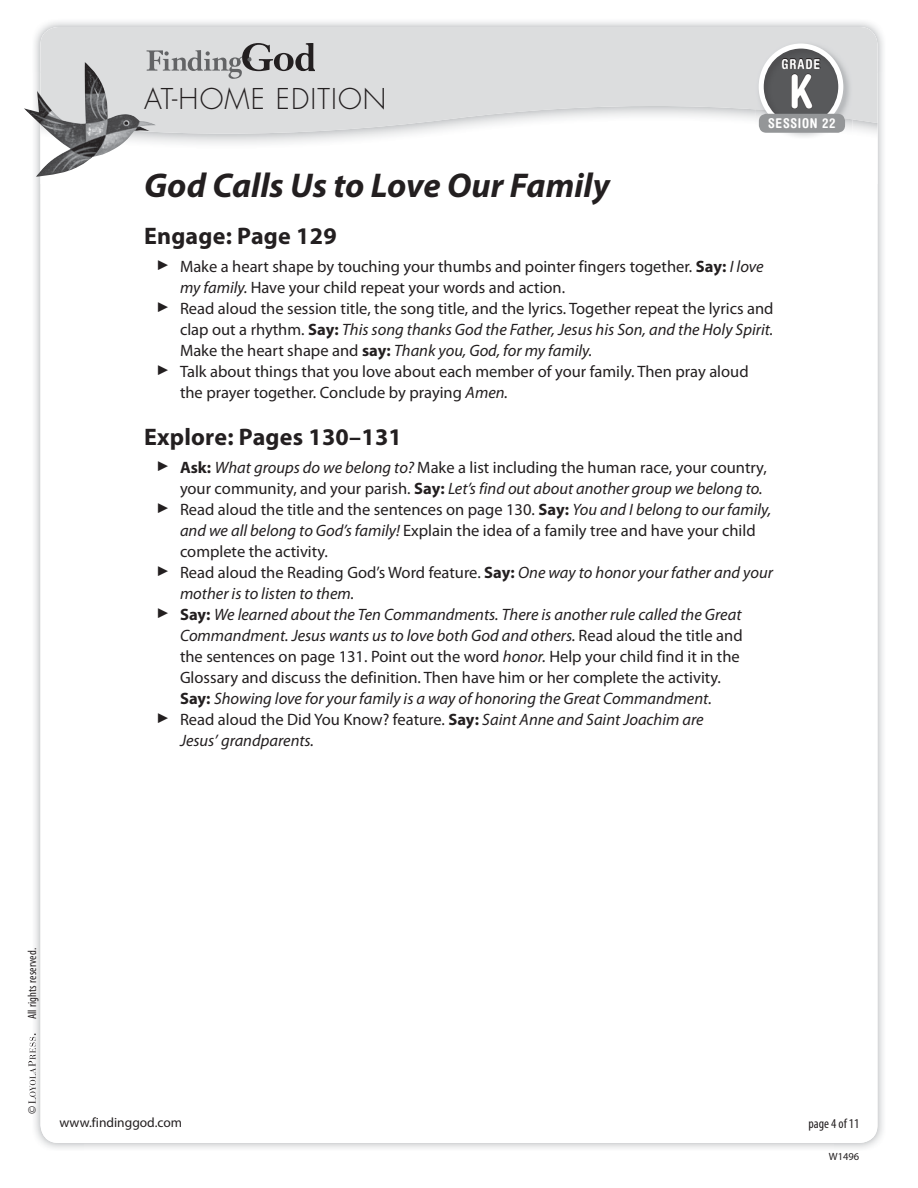
<style>
.page{position:relative;width:918px;height:1188px;background:#fff}
.page>*{position:absolute;margin:0;border:0;box-sizing:border-box;transform-origin:0 0}
.t1{font:700 condensed 46.2px "Helvetica Rounded LT Std";color:#fff}
.t2{font:italic 700 34.5px "Myriad Pro";color:#231f20}
.t3{font:300 27.9px "Futura Std";letter-spacing:.04em;color:#231f20}
.t4{font:700 24px "Myriad Pro";letter-spacing:.01em;color:#231f20}
.t5{font:16.5px "Myriad Pro";color:#231f20}
.t6{font:italic 16.5px "Myriad Pro";color:#231f20}
.t7{font:700 condensed 13.65px "Helvetica Rounded LT Std";letter-spacing:.06em;color:#fff}
.t8{font:13.5px "Myriad Pro";color:#231f20}
.t9{font:condensed 13.5px "Myriad Pro";color:#231f20}
.t10{font:700 condensed 13.5px "Helvetica Rounded LT Std";letter-spacing:.05em;color:#fff}
.t11{font:condensed 12px "Myriad Pro";letter-spacing:.01em;color:#231f20}
.t12{font:10.5px "Myriad Pro";color:#231f20}
.s1{font-weight:700}
.s2{font-style:italic}
.s3{font-style:normal}
.s4{font-weight:700;font-style:normal}
</style>
<div class="page">
<img style="left:834px;top:71px;width:51px;height:1078px">
<div style="left:40px;top:27px;width:837px;height:1116px;background:#fff;border-radius:18px"></div>
<svg style="left:40px;top:27px;width:838px;height:144px;fill:#dcddde"></svg>
<svg style="left:147px;top:44px;width:168px;height:35px;background:#b5b5b7"></svg>
<img style="left:756px;top:119px;width:96px;height:20px">
<img style="left:756px;top:41px;width:96px;height:78px">
<div style="left:759px;top:114px;width:86px;height:19px;background:#949698;border-radius:8px"></div>
<svg style="left:28px;top:1034px;width:8px;height:70px"></svg>
<svg style="left:759px;top:44px;width:84px;height:86px"></svg>
<img style="left:24px;top:62px;width:132px;height:115px">
<h3 class="t3" style="left:144px;top:82px;width:244px">AT-HOME EDITION</h3>
<p class="t7" style="left:782px;top:55px;width:40px">GRADE</p>
<h1 class="t1" style="left:789px;top:63px;width:25px">K</h1>
<p class="t10" style="left:768px;top:115px;width:69px">SESSION 22</p>
<h2 class="t2" style="left:144px;top:166px;width:467px">God Calls Us to Love Our Family</h2>
<h3 class="t4" style="left:144px;top:222px;width:194px">Engage: Page 129</h3>
<p class="t5" style="left:157px;top:257px;width:608px">▶ Make a heart shape by touching your thumbs and pointer fingers together. <span class="s1">Say:</span> <span class="s2">I love</span></p>
<p class="t5" style="left:180px;top:278px;width:387px"><span class="s2">my family.</span> Have your child repeat your words and action.</p>
<p class="t5" style="left:157px;top:299px;width:618px">▶ Read aloud the session title, the song title, and the lyrics. Together repeat the lyrics and</p>
<p class="t6" style="left:180px;top:320px;width:595px"><span class="s3">clap out a rhythm.</span> <span class="s4">Say:</span> This song thanks God the Father, Jesus his Son, and the Holy Spirit.</p>
<p class="t6" style="left:180px;top:341px;width:414px"><span class="s3">Make the heart shape and</span> <span class="s4">say:</span> Thank you, God, for my family.</p>
<p class="t5" style="left:157px;top:362px;width:593px">▶ Talk about things that you love about each member of your family. Then pray aloud</p>
<p class="t5" style="left:180px;top:383px;width:330px">the prayer together. Conclude by praying <span class="s2">Amen.</span></p>
<h3 class="t4" style="left:144px;top:423px;width:259px">Explore: Pages 130–131</h3>
<p class="t5" style="left:157px;top:458px;width:611px">▶ <span class="s1">Ask:</span> <span class="s2">What groups do we belong to?</span> Make a list including the human race, your country,</p>
<p class="t6" style="left:180px;top:479px;width:584px"><span class="s3">your community, and your parish.</span> <span class="s4">Say:</span> Let’s find out about another group we belong to.</p>
<p class="t5" style="left:157px;top:500px;width:615px">▶ Read aloud the title and the sentences on page 130. <span class="s1">Say:</span> <span class="s2">You and I belong to our family,</span></p>
<p class="t5" style="left:180px;top:521px;width:577px"><span class="s2">and we all belong to God’s family!</span> Explain the idea of a family tree and have your child</p>
<p class="t5" style="left:180px;top:542px;width:150px">complete the activity.</p>
<p class="t5" style="left:157px;top:563px;width:617px">▶ Read aloud the Reading God’s Word feature. <span class="s1">Say:</span> <span class="s2">One way to honor your father and your</span></p>
<p class="t6" style="left:180px;top:584px;width:176px">mother is to listen to them.</p>
<p class="t6" style="left:157px;top:605px;width:586px">▶ <span class="s4">Say:</span> We learned about the Ten Commandments. There is another rule called the Great</p>
<p class="t6" style="left:180px;top:626px;width:564px">Commandment. Jesus wants us to love both God and others. <span class="s3">Read aloud the title and</span></p>
<p class="t5" style="left:180px;top:647px;width:561px">the sentences on page 131. Point out the word <span class="s2">honor.</span> Help your child find it in the</p>
<p class="t5" style="left:180px;top:668px;width:543px">Glossary and discuss the definition. Then have him or her complete the activity.</p>
<p class="t6" style="left:180px;top:689px;width:533px"><span class="s4">Say:</span> Showing love for your family is a way of honoring the Great Commandment.</p>
<p class="t5" style="left:157px;top:710px;width:548px">▶ Read aloud the Did You Know? feature. <span class="s1">Say:</span> <span class="s2">Saint Anne and Saint Joachim are</span></p>
<p class="t6" style="left:180px;top:731px;width:136px">Jesus’ grandparents.</p>
<p class="t11" style="left:26px;top:1019px;width:73px;rotate:-90deg">All rights reserved.</p>
<p class="t11" style="left:26px;top:1114px;width:10px;rotate:-90deg">©</p>
<p class="t8" style="left:60px;top:1115px;width:124px">www.findinggod.com</p>
<p class="t9" style="left:809px;top:1116px;width:52px">page 4 of 11</p>
<p class="t12" style="left:829px;top:1151px;width:32px">W1496</p>
</div>
